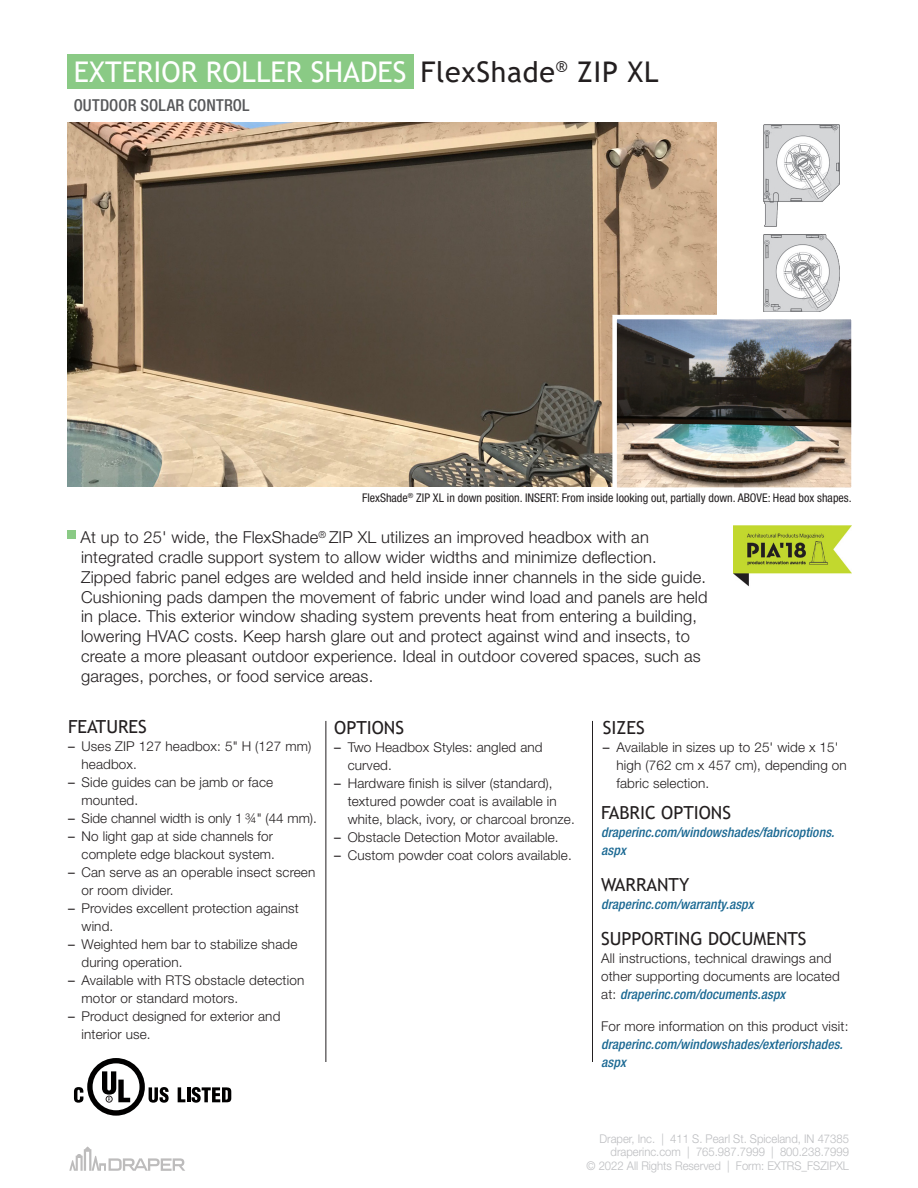
<style>
.page{position:relative;width:918px;height:1188px;background:#fff}
.page>*{position:absolute;margin:0;border:0;box-sizing:border-box;transform-origin:0 0}
.t1{font:28.5px "Trebuchet MS";color:#fff}
.t2{font:28.5px "Trebuchet MS";letter-spacing:.025em;color:#231f20}
.SMALL_HEADER{font:18px "Trebuchet MS";color:#231f20}
.LARGE_PARAGRAPH{font:300 16.5px/19.8px "Helvetica Neue LT Std";letter-spacing:.01em;color:#231f20}
.SUBHEAD{font:500 condensed 16.5px "Helvetica Neue LT Std";letter-spacing:.01em;color:#57585a}
.BODY_COPY{font:300 13.5px/18px "Helvetica Neue LT Std";letter-spacing:.01em;color:#231f20}
.BODY_COPY-2{font:italic 500 condensed 13.5px/18px "Helvetica Neue LT Std";letter-spacing:.01em;color:#1b6993}
.SMALL_HEADER-2{font:italic 500 condensed 13.5px/18px "Helvetica Neue LT Std";letter-spacing:.01em;color:#1b6993}
.draper_info{font:300 12px/13.5px "Helvetica Neue LT Std";color:#bcbdc0;text-align:right;scale:.94 1}
.BELOW_PHOTO{font:condensed 12px "Helvetica Neue LT Std";color:#231f20}
.s1{font-weight:400}
.s2{font-weight:500;font-style:italic;font-stretch:condensed;color:#1b6993}
.s3{font-weight:300;font-style:normal;font-stretch:normal;color:#231f20}
</style>
<div class="page">
<div style="left:67px;top:54px;width:347px;height:34px;background:#8aca85"></div>
<img style="left:68px;top:122px;width:649px;height:365px">
<div style="left:68px;top:531px;width:8px;height:8px;background:#8aca85"></div>
<img style="left:763px;top:124px;width:77px;height:102px">
<img style="left:763px;top:234px;width:77px;height:77px">
<hr style="left:592px;top:721px;width:1px;height:341px;background:#231f20">
<hr style="left:326px;top:721px;width:1px;height:341px;background:#231f20">
<svg style="left:69px;top:1146px;width:116px;height:25px"></svg>
<img style="left:610px;top:313px;width:242px;height:175px">
<svg style="left:178px;top:1087px;width:7px;height:15px"></svg>
<hr style="left:187px;top:1087px;width:3px;height:15px;background:#010000">
<svg style="left:192px;top:1087px;width:39px;height:16px"></svg>
<svg style="left:74px;top:1058px;width:95px;height:58px"></svg>
<img style="left:734px;top:525px;width:118px;height:62px">
<p class="t1" style="left:74px;top:53px;width:334px">EXTERIOR ROLLER SHADES</p>
<p class="SUBHEAD" style="left:74px;top:95px;width:177px">OUTDOOR SOLAR CONTROL</p>
<p class="t2" style="left:420px;top:53px;width:240px">FlexShade<sup>®</sup> ZIP XL</p>
<p class="BELOW_PHOTO" style="left:362px;top:491px;width:491px">FlexShade<sup>®</sup> ZIP XL in down position. INSERT: From inside looking out, partially down. ABOVE: Head box shapes.</p>
<p class="LARGE_PARAGRAPH" style="left:81px;top:527px;width:629px">At up to 25' wide, the FlexShade<sup>®</sup> ZIP XL utilizes an improved headbox with an integrated cradle support system to allow wider widths and minimize deflection.<br>Zipped fabric panel edges are welded and held inside inner channels in the side guide.<br>Cushioning pads dampen the movement of fabric under wind load and panels are held in place. This exterior window shading system prevents heat from entering a building, lowering HVAC costs. Keep harsh glare out and protect against wind and insects, to create a more pleasant outdoor experience. Ideal in outdoor covered spaces, such as garages, porches, or food service areas.</p>
<p class="SMALL_HEADER" style="left:68px;top:716px;width:80px">FEATURES</p>
<p class="BODY_COPY" style="left:82px;top:737px;width:231px;text-indent:-14px"><span class="s1">–</span> Uses ZIP 127 headbox: 5" H (127 mm) headbox.</p>
<p class="BODY_COPY" style="left:82px;top:773px;width:193px;text-indent:-14px"><span class="s1">–</span> Side guides can be jamb or face mounted.</p>
<p class="BODY_COPY" style="left:68px;top:809px;width:250px"><span class="s1">–</span> Side channel width is only 1 3/4" (44 mm).</p>
<p class="BODY_COPY" style="left:68px;top:827px;width:208px;text-align:right"><span class="s1">–</span> No light gap at side channels for complete edge blackout system.</p>
<p class="BODY_COPY" style="left:82px;top:863px;width:235px;text-indent:-14px"><span class="s1">–</span> Can serve as an operable insect screen or room divider.</p>
<p class="BODY_COPY" style="left:82px;top:899px;width:219px;text-indent:-14px"><span class="s1">–</span> Provides excellent protection against wind.</p>
<p class="BODY_COPY" style="left:82px;top:935px;width:217px;text-indent:-14px"><span class="s1">–</span> Weighted hem bar to stabilize shade during operation.</p>
<p class="BODY_COPY" style="left:82px;top:971px;width:224px;text-indent:-14px"><span class="s1">–</span> Available with RTS obstacle detection motor or standard motors.</p>
<p class="BODY_COPY" style="left:82px;top:1007px;width:200px;text-indent:-14px"><span class="s1">–</span> Product designed for exterior and interior use.</p>
<p class="SMALL_HEADER" style="left:334px;top:716px;width:71px">OPTIONS</p>
<p class="BODY_COPY" style="left:348px;top:738px;width:196px;text-indent:-14px"><span class="s1">–</span> Two Headbox Styles: angled and curved.</p>
<p class="BODY_COPY" style="left:348px;top:774px;width:229px;text-indent:-14px"><span class="s1">–</span> Hardware finish is silver (standard), textured powder coat is available in white, black, ivory, or charcoal bronze.</p>
<p class="BODY_COPY" style="left:334px;top:828px;width:226px"><span class="s1">–</span> Obstacle Detection Motor available.</p>
<p class="BODY_COPY" style="left:334px;top:846px;width:239px"><span class="s1">–</span> Custom powder coat colors available.</p>
<p class="SMALL_HEADER" style="left:603px;top:716px;width:43px">SIZES</p>
<p class="BODY_COPY" style="left:616px;top:738px;width:232px;text-indent:-14px"><span class="s1">–</span> Available in sizes up to 25' wide x 15' high (762 cm x 457 cm), depending on fabric selection.</p>
<p class="SMALL_HEADER" style="left:601px;top:801px;width:131px">FABRIC OPTIONS</p>
<p class="SMALL_HEADER-2" style="left:601px;top:823px;width:235px">draperinc.com/windowshades/fabricoptions. aspx</p>
<p class="SMALL_HEADER" style="left:601px;top:873px;width:90px">WARRANTY</p>
<p class="SMALL_HEADER-2" style="left:601px;top:895px;width:154px">draperinc.com/warranty.aspx</p>
<p class="SMALL_HEADER" style="left:601px;top:927px;width:207px">SUPPORTING DOCUMENTS</p>
<p class="BODY_COPY" style="left:601px;top:949px;width:240px">All instructions, technical drawings and other supporting documents are located at: <span class="s2">draperinc.com/documents.aspx</span></p>
<p class="BODY_COPY-2" style="left:601px;top:1017px;width:249px"><span class="s3">For more information on this product visit: </span>draperinc.com/windowshades/exteriorshades. aspx</p>
<p class="draper_info" style="left:587px;top:1131px;width:281px">Draper, Inc. | 411 S. Pearl St. Spiceland, IN 47385 draperinc.com | 765.987.7999 | 800.238.7999<br>© 2022 All Rights Reserved | Form: EXTRS_FSZIPXL</p>
</div>
